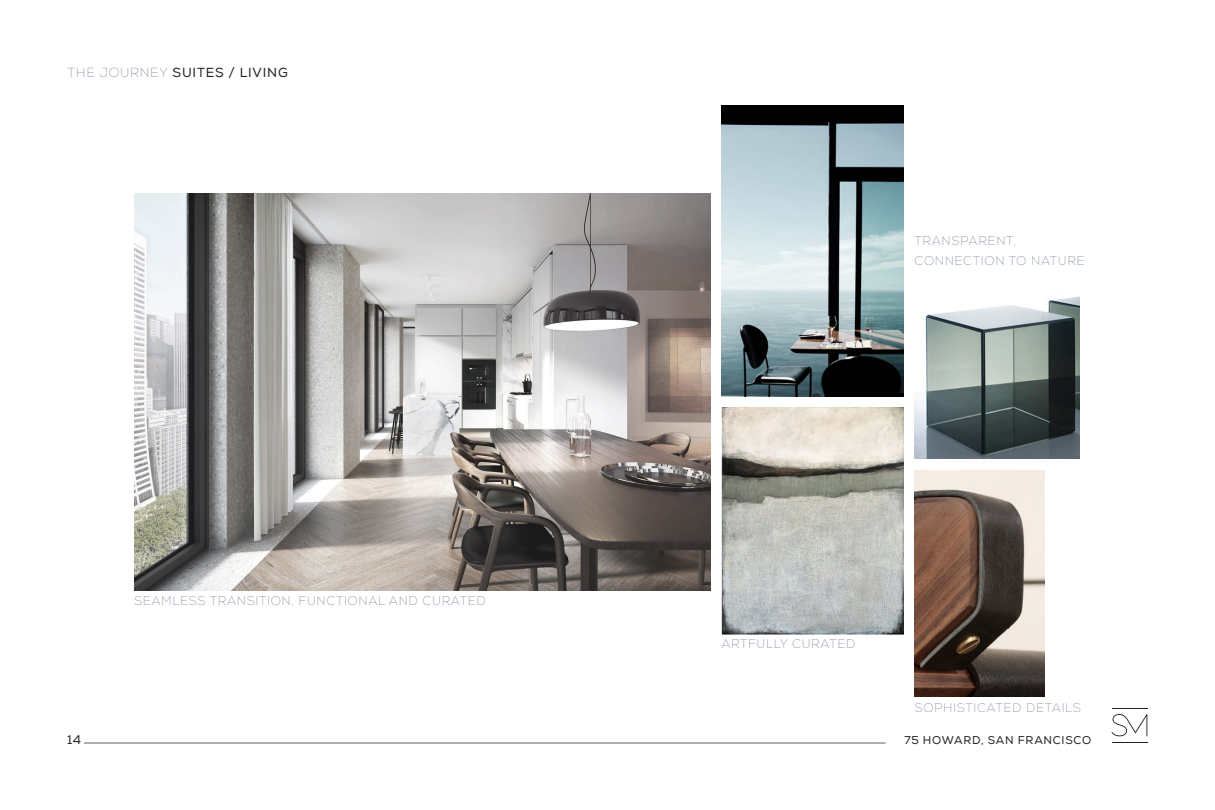
<style>
.page{position:relative;width:1215px;height:810px;background:#fff}
.page>*{position:absolute;margin:0;border:0;box-sizing:border-box;transform-origin:0 0}
._4-Texte_courant{font:13.12px "Nexa";letter-spacing:.065em;color:#231f20}
._4-Texte_courant-2{font:100 12.5px "Nexa";letter-spacing:.05em;color:#788196}
.t1{font:12.5px "Nexa";color:#231f20}
.t2{font:11.25px "Nexa";letter-spacing:.065em;color:#231f20}
.s1{font-weight:100;color:#788196}
</style>
<div class="page">
<hr style="left:84px;top:743px;width:802px;height:1px;background:#5b5d61">
<hr style="left:1112px;top:708px;width:36px;height:1px;background:#231f20">
<hr style="left:1112px;top:742px;width:36px;height:1px;background:#231f20">
<svg style="left:1111px;top:714px;width:36px;height:22px"></svg>
<img style="left:134px;top:193px;width:576px;height:398px">
<img style="left:721px;top:105px;width:182px;height:291px">
<img style="left:721px;top:408px;width:182px;height:226px">
<img style="left:915px;top:470px;width:130px;height:227px">
<img style="left:915px;top:296px;width:165px;height:163px">
<p class="_4-Texte_courant" style="left:68px;top:65px;width:222px"><span class="s1">THE JOURNEY</span> SUITES / LIVING</p>
<p class="_4-Texte_courant-2" style="left:134px;top:593px;width:353px">SEAMLESS TRANSITION, FUNCTIONAL AND CURATED</p>
<p class="_4-Texte_courant-2" style="left:915px;top:233px;width:103px">TRANSPARENT,</p>
<p class="_4-Texte_courant-2" style="left:915px;top:253px;width:172px">CONNECTION TO NATURE</p>
<p class="_4-Texte_courant-2" style="left:721px;top:636px;width:136px">ARTFULLY CURATED</p>
<p class="_4-Texte_courant-2" style="left:915px;top:700px;width:168px">SOPHISTICATED DETAILS</p>
<p class="t1" style="left:67px;top:732px;width:16px">14</p>
<p class="t2" style="left:904px;top:733px;width:188px">75 HOWARD, SAN FRANCISCO</p>
</div>
